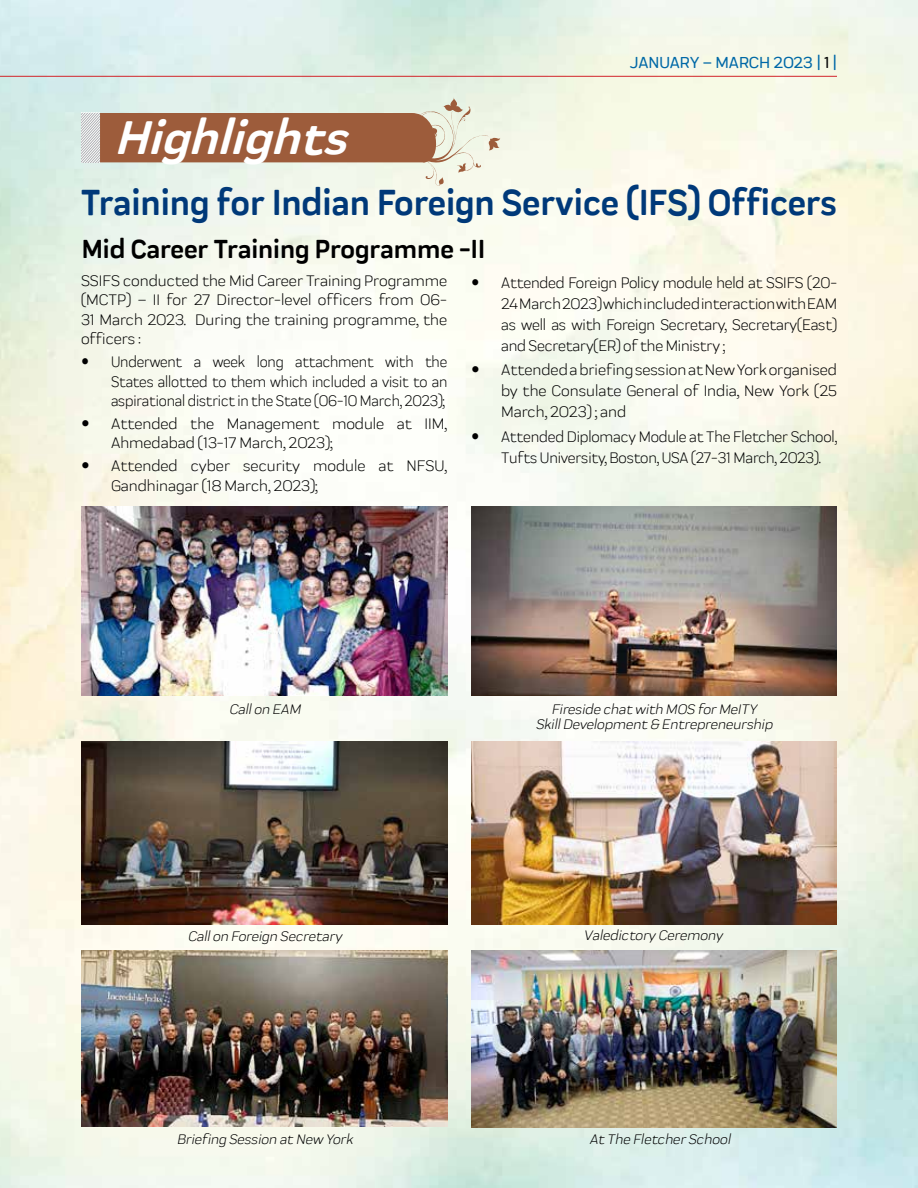
<style>
.page{position:relative;width:918px;height:1188px;background:#fff}
.page>*{position:absolute;margin:0;border:0;box-sizing:border-box;transform-origin:0 0}
.t1{font:italic 700 48.75px "Praktika Rounded";color:#fff}
.t2{font:700 37.5px "Praktika Rounded";color:#003979;scale:.91 1}
.t3{font:700 27px "Praktika Rounded";color:#000;scale:.94 1}
.t4{font:500 16.5px "Praktika Rounded";color:#0068a7}
.t5{font:15.75px/19.5px "Praktika Rounded";letter-spacing:-.01em;color:#000;text-align:justify}
.t6{font:15.75px/19.5px "Praktika Rounded";letter-spacing:-.01em;color:#000;text-align:justify;scale:.93 1}
.t7{font:15.75px/21px "Praktika Rounded";letter-spacing:-.01em;color:#000;scale:.96 1}
.t8{font:italic 14.25px/15px "Praktika Rounded";color:#000;text-align:center}
.s1{color:#000}
</style>
<div class="page">
<img style="left:0;top:0;width:918px;height:1188px">
<hr style="left:0;top:76px;width:837px;height:1px;background:#d2232a">
<svg style="left:81px;top:97px;width:419px;height:90px;background:#c6af9a"></svg>
<img style="left:471px;top:507px;width:366px;height:189px">
<img style="left:82px;top:507px;width:366px;height:189px">
<img style="left:82px;top:742px;width:366px;height:182px">
<img style="left:82px;top:950px;width:366px;height:176px">
<img style="left:471px;top:742px;width:366px;height:182px">
<img style="left:471px;top:950px;width:366px;height:177px">
<svg style="left:82px;top:358px;width:6px;height:7px"></svg>
<svg style="left:82px;top:420px;width:6px;height:6px"></svg>
<svg style="left:82px;top:462px;width:6px;height:7px"></svg>
<svg style="left:472px;top:279px;width:6px;height:6px"></svg>
<svg style="left:472px;top:366px;width:6px;height:7px"></svg>
<svg style="left:472px;top:433px;width:6px;height:6px"></svg>
<p class="t4" style="left:630px;top:50px;width:208px">JANUARY – MARCH 2023 | <span class="s1">1</span> |</p>
<h1 class="t1" style="left:114px;top:99px;width:252px">Highlights</h1>
<h2 class="t2" style="left:81px;top:173px;width:832px">Training for Indian Foreign Service (IFS) Officers</h2>
<h3 class="t3" style="left:82px;top:227px;width:430px">Mid Career Training Programme -II</h3>
<p class="t5" style="left:81px;top:270px;width:368px">SSIFS conducted the Mid Career Training Programme (MCTP) – II for 27 Director-level officers from 06- 31 March 2023. During the training programme, the officers :</p>
<p class="t6" style="left:111px;top:351px;width:363px">Underwent a week long attachment with the States allotted to them which included a visit to an aspirational district in the State (06-10 March, 2023);</p>
<p class="t5" style="left:111px;top:413px;width:338px">Attended the Management module at IIM,<br>Ahmedabad (13-17 March, 2023);</p>
<p class="t5" style="left:111px;top:455px;width:338px">Attended cyber security module at NFSU,<br>Gandhinagar (18 March, 2023);</p>
<p class="t5" style="left:501px;top:271px;width:338px;line-height:21px">Attended Foreign Policy module held at SSIFS (20- 24 March 2023) which included interaction with EAM as well as with Foreign Secretary, Secretary(East) and Secretary(ER) of the Ministry ;</p>
<p class="t5" style="left:501px;top:358px;width:337px;line-height:21px">Attended a briefing session at New York organised by the Consulate General of India, New York (25<br>March, 2023) ; and</p>
<p class="t7" style="left:501px;top:425px;width:352px">Attended Diplomacy Module at The Fletcher School,<br>Tufts University, Boston, USA (27-31 March, 2023).</p>
<p class="t8" style="left:229px;top:701px;width:76px">Callon EAM</p>
<p class="t8" style="left:188px;top:927px;width:159px">Callon Foreign Secretary</p>
<p class="t8" style="left:536px;top:701px;width:242px">Fireside chat with MOS forMeITY<br>SkillDevelopment &amp; Entrepreneurship</p>
<p class="t8" style="left:583px;top:927px;width:144px">Valedictory Ceremony</p>
<p class="t8" style="left:177px;top:1131px;width:181px">Briefing Session at New York</p>
<p class="t8" style="left:589px;top:1131px;width:146px">At The FletcherSchool</p>
</div>
